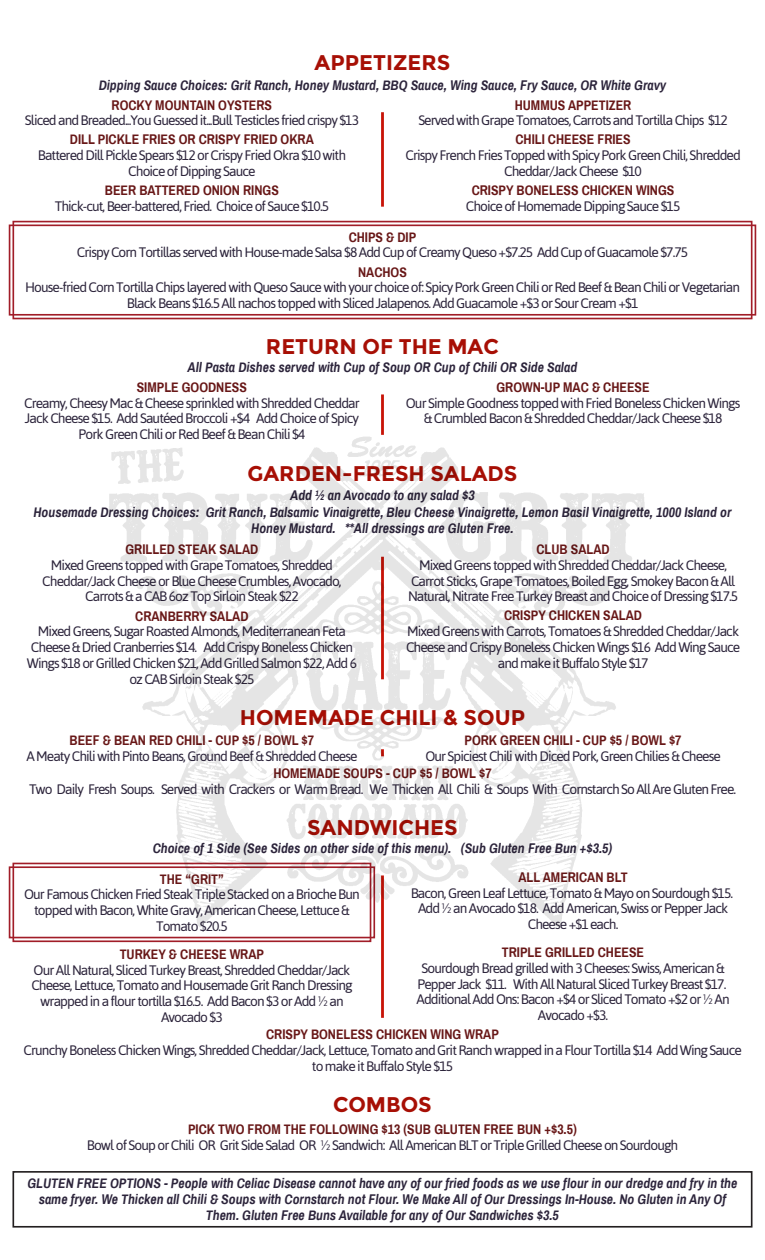
<style>
.page{position:relative;width:765px;height:1260px;background:#fff}
.page>*{position:absolute;margin:0;border:0;box-sizing:border-box;transform-origin:0 0}
.t1{font:700 21.25px "Montserrat";color:#a70f05}
.t2{font:13.75px/15.8px "Asap";letter-spacing:-.07em;color:#2c243b;text-align:center}
.t3{font:italic 700 13.75px/16.1px "Archivo Narrow";color:#2c243b}
.s1{font-style:normal;color:#681717}
.s2{font-family:"Archivo Narrow";font-weight:700;color:#681717}
</style>
<div class="page">
<hr style="left:381px;top:112px;width:3px;height:95px;background:#c81307">
<hr style="left:381px;top:394px;width:3px;height:41px;background:#c81307">
<hr style="left:381px;top:875px;width:3px;height:143px;background:#c81307">
<div style="left:9px;top:225px;width:747px;height:91px;border:2px solid #a11d28"></div>
<div style="left:12px;top:221px;width:741px;height:98px;border:2px solid #a11d28"></div>
<div style="left:9px;top:866px;width:366px;height:72px;border:2px solid #a11d28"></div>
<div style="left:12px;top:863px;width:359px;height:79px;border:2px solid #a11d28"></div>
<div style="left:12px;top:1171px;width:741px;height:57px;border:2px solid #231f20"></div>
<img style="left:104px;top:428px;width:541px;height:512px">
<p class="t1" style="left:315px;top:50px;width:137px">APPETIZERS</p>
<p class="t3" style="left:112px;top:75px;width:556px;line-height:19.6px;text-indent:-13px">Dipping Sauce Choices: Grit Ranch, Honey Mustard, BBQ Sauce, Wing Sauce, Fry Sauce, OR White Gravy<br><span class="s1">ROCKY MOUNTAIN OYSTERS</span></p>
<p class="t2" style="left:25px;top:112px;width:336px">Sliced and Breaded...You Guessed it...Bull Testicles fried crispy $13</p>
<p class="t2" style="left:418px;top:97px;width:311px"><span class="s2">HUMMUS APPETIZER<br></span>Served with Grape Tomatoes, Carrots and Tortilla Chips $12</p>
<p class="t2" style="left:38px;top:132px;width:310px"><span class="s2">DILL PICKLE FRIES OR CRISPY FRIED OKRA<br></span>Battered Dill Pickle Spears $12 or Crispy Fried Okra $10 with<br>Choice of Dipping Sauce</p>
<p class="t2" style="left:405px;top:132px;width:337px"><span class="s2">CHILI CHEESE FRIES<br></span>Crispy French Fries Topped with Spicy Pork Green Chili, Shredded<br>Cheddar/Jack Cheese $10</p>
<p class="t2" style="left:55px;top:182px;width:276px"><span class="s2">BEER BATTERED ONION RINGS<br></span>Thick-cut, Beer-battered, Fried. Choice of Sauce $10.5</p>
<p class="t2" style="left:466px;top:182px;width:216px"><span class="s2">CRISPY BONELESS CHICKEN WINGS<br></span>Choice of Homemade Dipping Sauce $15</p>
<p class="t2" style="left:77px;top:229px;width:613px"><span class="s2">CHIPS &amp; DIP<br></span>Crispy Corn Tortillas served with House-made Salsa $8 Add Cup of Creamy Queso +$7.25 Add Cup of Guacamole $7.75</p>
<p class="t2" style="left:25px;top:264px;width:717px"><span class="s2">NACHOS<br></span>House-fried Corn Tortilla Chips layered with Queso Sauce with your choice of: Spicy Pork Green Chili or Red Beef &amp; Bean Chili or Vegetarian<br>Black Beans $16.5 All nachos topped with Sliced Jalapenos. Add Guacamole +$3 or Sour Cream +$1</p>
<p class="t1" style="left:266px;top:334px;width:235px">RETURN OF THE MAC</p>
<p class="t3" style="left:137px;top:358px;width:442px;line-height:19.6px;text-indent:51px">All Pasta Dishes served with Cup of Soup OR Cup of Chili OR Side Salad<br><span class="s1">SIMPLE GOODNESS</span></p>
<p class="t2" style="left:24px;top:395px;width:337px">Creamy, Cheesy Mac &amp; Cheese sprinkled with Shredded Cheddar<br>Jack Cheese $15. Add Sautéed Broccoli +$4 Add Choice of Spicy<br>Pork Green Chili or Red Beef &amp; Bean Chili $4</p>
<p class="t2" style="left:406px;top:379px;width:336px"><span class="s2">GROWN-UP MAC &amp; CHEESE<br></span>Our Simple Goodness topped with Fried Boneless Chicken Wings &amp; Crumbled Bacon &amp; Shredded Cheddar/Jack Cheese $18</p>
<p class="t1" style="left:248px;top:460px;width:271px">GARDEN-FRESH SALADS</p>
<p class="t3" style="left:34px;top:488px;width:699px;text-align:center">Add ½ an Avocado to any salad $3<br>Housemade Dressing Choices: Grit Ranch, Balsamic Vinaigrette, Bleu Cheese Vinaigrette, Lemon Basil Vinaigrette, 1000 Island or<br>Honey Mustard. **All dressings are Gluten Free.</p>
<p class="t2" style="left:42px;top:541px;width:301px"><span class="s2">GRILLED STEAK SALAD<br></span>Mixed Greens topped with Grape Tomatoes, Shredded Cheddar/Jack Cheese or Blue Cheese Crumbles, Avocado, Carrots &amp; a CAB 6oz Top Sirloin Steak $22</p>
<p class="t2" style="left:408px;top:541px;width:332px"><span class="s2">CLUB SALAD<br></span>Mixed Greens topped with Shredded Cheddar/Jack Cheese, Carrot Sticks, Grape Tomatoes, Boiled Egg, Smokey Bacon &amp; All Natural, Nitrate Free Turkey Breast and Choice of Dressing $17.5</p>
<p class="t2" style="left:27px;top:608px;width:332px"><span class="s2">CRANBERRY SALAD<br></span>Mixed Greens, Sugar Roasted Almonds, Mediterranean Feta Cheese &amp; Dried Cranberries $14. Add Crispy Boneless Chicken Wings $18 or Grilled Chicken $21, Add Grilled Salmon $22, Add 6 oz CAB Sirloin Steak $25</p>
<p class="t2" style="left:406px;top:608px;width:336px"><span class="s2">CRISPY CHICKEN SALAD<br></span>Mixed Greens with Carrots, Tomatoes &amp; Shredded Cheddar/Jack Cheese and Crispy Boneless Chicken Wings $16 Add Wing Sauce and make it Buffalo Style $17</p>
<p class="t1" style="left:240px;top:705px;width:287px">HOMEMADE CHILI &amp; SOUP</p>
<p class="t2" style="left:26px;top:732px;width:333px"><span class="s2">BEEF &amp; BEAN RED CHILI - CUP $5 / BOWL $7<br></span>A Meaty Chili with Pinto Beans, Ground Beef &amp; Shredded Cheese</p>
<p class="t2" style="left:425px;top:732px;width:297px"><span class="s2">PORK GREEN CHILI - CUP $5 / BOWL $7<br></span>Our Spiciest Chili with Diced Pork, Green Chilies &amp; Cheese</p>
<p class="t2" style="left:29px;top:765px;width:709px"><span class="s2">HOMEMADE SOUPS - CUP $5 / BOWL $7<br></span>Two Daily Fresh Soups. Served with Crackers or Warm Bread. We Thicken All Chili &amp; Soups With Cornstarch So All Are Gluten Free.</p>
<p class="t1" style="left:307px;top:815px;width:152px">SANDWICHES</p>
<p class="t3" style="left:153px;top:840px;width:461px">Choice of 1 Side (See Sides on other side of this menu). (Sub Gluten Free Bun +$3.5)</p>
<p class="t2" style="left:24px;top:871px;width:337px"><span class="s2">THE ÒGRITÓ<br></span>Our Famous Chicken Fried Steak Triple Stacked on a Brioche Bun topped with Bacon, White Gravy, American Cheese, Lettuce &amp; Tomato $20.5</p>
<p class="t2" style="left:411px;top:869px;width:324px"><span class="s2">ALL AMERICAN BLT<br></span>Bacon, Green Leaf Lettuce, Tomato &amp; Mayo on Sourdough $15.<br>Add ½ an Avocado $18. Add American, Swiss or Pepper Jack Cheese +$1 each.</p>
<p class="t2" style="left:31px;top:946px;width:323px"><span class="s2">TURKEY &amp; CHEESE WRAP<br></span>Our All Natural, Sliced Turkey Breast, Shredded Cheddar/Jack Cheese, Lettuce, Tomato and Housemade Grit Ranch Dressing wrapped in a flour tortilla $16.5. Add Bacon $3 or Add ½ an Avocado $3</p>
<p class="t2" style="left:417px;top:944px;width:315px"><span class="s2">TRIPLE GRILLED CHEESE<br></span>Sourdough Bread grilled with 3 Cheeses: Swiss, American &amp; Pepper Jack $11. With All Natural Sliced Turkey Breast $17.<br>Additional Add Ons: Bacon +$4 or Sliced Tomato +$2 or ½ An Avocado +$3.</p>
<p class="t2" style="left:24px;top:1027px;width:720px"><span class="s2">CRISPY BONELESS CHICKEN WING WRAP<br></span>Crunchy Boneless Chicken Wings, Shredded Cheddar/Jack, Lettuce, Tomato and Grit Ranch wrapped in a Flour Tortilla $14 Add Wing Sauce to make it Buffalo Style $15</p>
<p class="t1" style="left:333px;top:1092px;width:100px">COMBOS</p>
<p class="t2" style="left:87px;top:1121px;width:593px"><span class="s2">PICK TWO FROM THE FOLLOWING $13 (SUB GLUTEN FREE BUN +$3.5)<br></span>Bowl of Soup or Chili OR Grit Side Salad OR ½ Sandwich: All American BLT or Triple Grilled Cheese on Sourdough</p>
<p class="t3" style="left:28px;top:1175px;width:711px;text-align:center">GLUTEN FREE OPTIONS - People with Celiac Disease cannot have any of our fried foods as we use flour in our dredge and fry in the same fryer. We Thicken all Chili &amp; Soups with Cornstarch not Flour. We Make All of Our Dressings In-House. No Gluten in Any Of<br>Them. Gluten Free Buns Available for any of Our Sandwiches $3.5</p>
</div>
